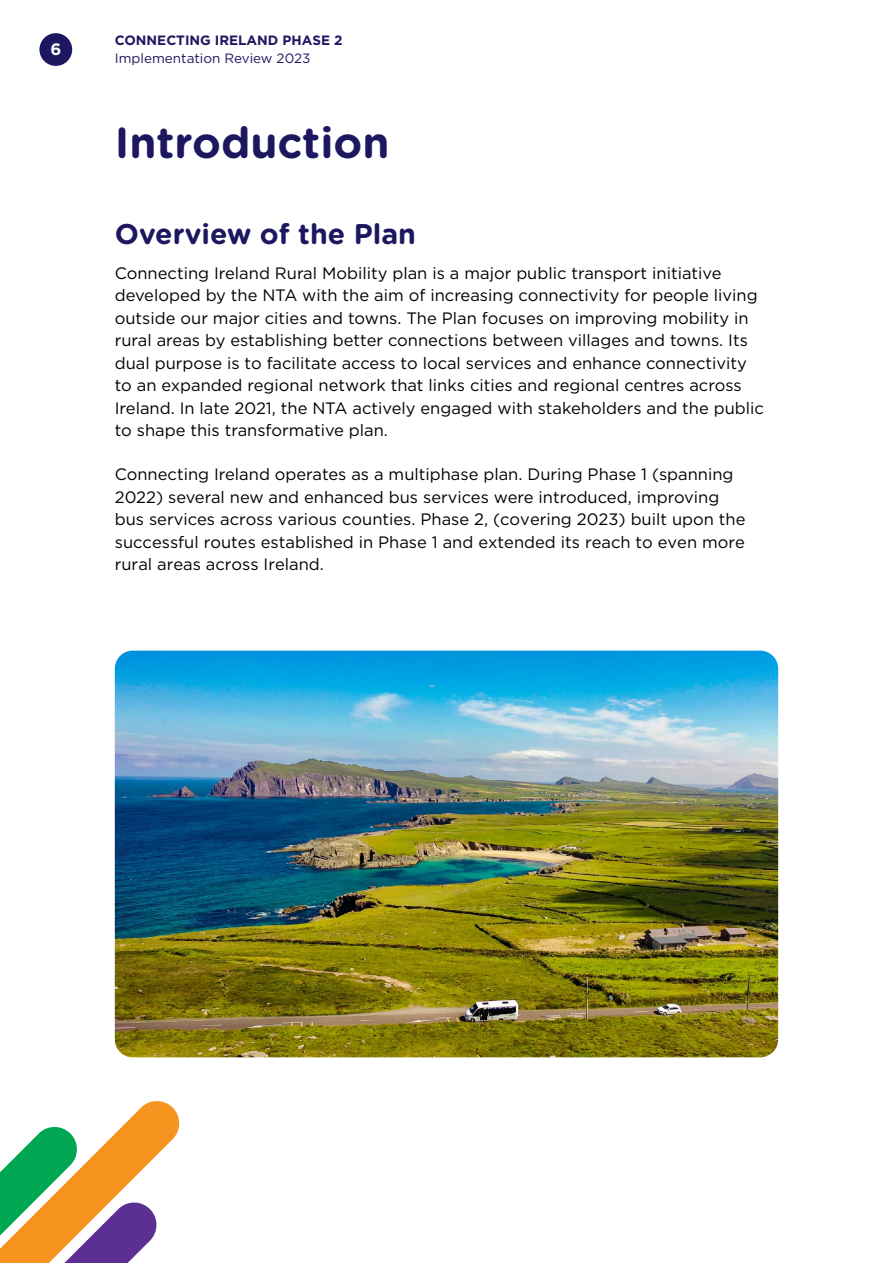
<style>
.page{position:relative;width:893px;height:1263px;background:#fff}
.page>*{position:absolute;margin:0;border:0;box-sizing:border-box;transform-origin:0 0}
.Body{font:700 43.5px "Gotham Rounded";color:#1d1760}
.Body-2{font:700 28.5px "Gotham Rounded";color:#1d1760}
.Body-3{font:16.5px/22.5px "Gotham";color:#000}
.t1{font:700 16.5px "Gotham";color:#fff}
.Body-4{font:13.5px/18px "Gotham";color:#1d1760}
.s1{font-weight:700}
</style>
<div class="page">
<div style="left:39px;top:33px;width:33px;height:33px;background:#1d1760;border-radius:50%"></div>
<svg style="left:0;top:1101px;width:180px;height:162px"></svg>
<img style="left:115px;top:651px;width:663px;height:406px">
<p class="t1" style="left:50px;top:38px;width:12px">6</p>
<p class="Body-4" style="left:115px;top:31px;width:229px"><span class="s1">CONNECTING IRELAND PHASE 2<br></span>Implementation Review 2023</p>
<p class="Body" style="left:115px;top:111px;width:276px">Introduction</p>
<p class="Body-2" style="left:115px;top:213px;width:303px">Overview of the Plan</p>
<p class="Body-3" style="left:115px;top:261px;width:651px">Connecting Ireland Rural Mobility plan is a major public transport initiative developed by the NTA with the aim of increasing connectivity for people living outside our major cities and towns. The Plan focuses on improving mobility in rural areas by establishing better connections between villages and towns. Its dual purpose is to facilitate access to local services and enhance connectivity to an expanded regional network that links cities and regional centres across Ireland. In late 2021, the NTA actively engaged with stakeholders and the public to shape this transformative plan.</p>
<p class="Body-3" style="left:115px;top:463px;width:632px">Connecting Ireland operates as a multiphase plan. During Phase 1 (spanning 2022) several new and enhanced bus services were introduced, improving bus services across various counties. Phase 2, (covering 2023) built upon the successful routes established in Phase 1 and extended its reach to even more rural areas across Ireland.</p>
</div>
